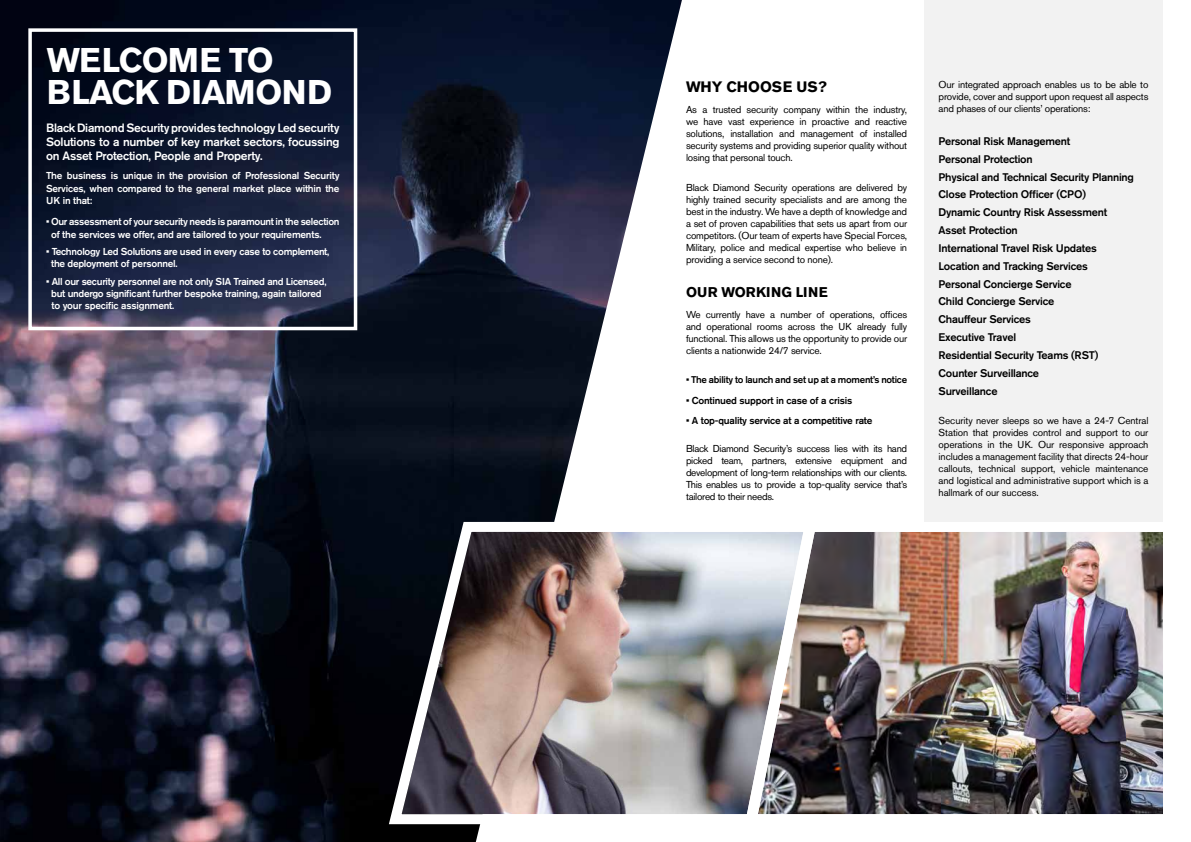
<style>
.page{position:relative;width:1191px;height:842px;background:#fff}
.page>*{position:absolute;margin:0;border:0;box-sizing:border-box;transform-origin:0 0}
.t1{font:700 34px/32px "Akzidenz Grotesk Std";letter-spacing:-.025em;color:#fff}
.t2{font:700 15px "Akzidenz Grotesk Std";letter-spacing:-.005em;color:#000}
.t3{font:700 14px "Akzidenz Grotesk Std";letter-spacing:.015em;color:#000}
.t4{font:500 12px/14.4px "Akzidenz Grotesk Std";letter-spacing:-.02em;color:#fff;text-align:justify}
.t5{font:500 11px/17.8px "Akzidenz Grotesk Std";letter-spacing:-.02em;color:#000}
.t6{font:10px/12px "Akzidenz Grotesk Std";letter-spacing:-.02em;color:#000;text-align:justify}
.t7{font:500 10px/12px "Akzidenz Grotesk Std";letter-spacing:-.02em;color:#fff}
.t8{font:500 10px "Akzidenz Grotesk Std";letter-spacing:-.02em;color:#000}
.t9{font:500 9.7px "Akzidenz Grotesk Std";letter-spacing:-.025em;color:#000}
</style>
<div class="page">
<img style="left:0;top:0;width:682px;height:842px">
<div style="left:924px;top:0;width:238px;height:598px;background:#f2f2f2"></div>
<img style="left:821px;top:517px;width:342px;height:298px">
<div style="left:28px;top:28px;width:329px;height:302px;border:4px solid #fff"></div>
<img style="left:382px;top:515px;width:439px;height:316px">
<h1 class="t1" style="left:47px;top:44px;width:286px">WELCOME TO<br>BLACK DIAMOND</h1>
<p class="t4" style="left:46px;top:120px;width:295px">Black Diamond Security provides technology Led security Solutions to a number of key market sectors, focussing on Asset Protection, People and Property.</p>
<p class="t7" style="left:46px;top:169px;width:295px;line-height:13px">The business is unique in the provision of Professional Security<br>Services, when compared to the general market place within the</p>
<p class="t7" style="left:46px;top:194px;width:48px">UK in that:</p>
<p class="t7" style="left:51px;top:215px;width:290px;line-height:12.7px;text-indent:-5px">• Our assessment of your security needs is paramount in the selection of the services we offer, and are tailored to your requirements.</p>
<p class="t7" style="left:51px;top:245px;width:279px;text-indent:-5px">• Technology Led Solutions are used in every case to complement, the deployment of personnel.</p>
<p class="t7" style="left:51px;top:275px;width:277px;text-indent:-5px">• All our security personnel are not only SIA Trained and Licensed, but undergo significant further bespoke training, again tailored to your specific assignment.</p>
<h2 class="t2" style="left:686px;top:78px;width:142px">WHY CHOOSE US?</h2>
<p class="t6" style="left:686px;top:103px;width:223px">As a trusted security company within the industry, we have vast experience in proactive and reactive solutions, installation and management of installed security systems and providing superior quality without losing that personal touch.</p>
<p class="t6" style="left:686px;top:181px;width:223px">Black Diamond Security operations are delivered by highly trained security specialists and are among the best in the industry. We have a depth of knowledge and a set of proven capabilities that sets us apart from our competitors. (Our team of experts have Special Forces, Military, police and medical expertise who believe in providing a service second to none).</p>
<h3 class="t3" style="left:686px;top:284px;width:143px">OUR WORKING LINE</h3>
<p class="t6" style="left:686px;top:308px;width:223px">We currently have a number of operations, offices and operational rooms across the UK already fully functional. This allows us the opportunity to provide our clients a nationwide 24/7 service.</p>
<p class="t9" style="left:686px;top:374px;width:223px">• The ability to launch and set up at a moment’s notice</p>
<p class="t8" style="left:686px;top:394px;width:168px">• Continued support in case of a crisis</p>
<p class="t8" style="left:686px;top:415px;width:188px">• A top-quality service at a competitive rate</p>
<p class="t6" style="left:686px;top:442px;width:223px">Black Diamond Security’s success lies with its hand picked team, partners, extensive equipment and development of long-term relationships with our clients.<br>This enables us to provide a top-quality service that’s tailored to their needs.</p>
<p class="t6" style="left:938px;top:79px;width:211px">Our integrated approach enables us to be able to provide, cover and support upon request all aspects and phases of our clients’ operations:</p>
<p class="t5" style="left:938px;top:132px;width:197px">Personal Risk Management<br>Personal Protection<br>Physical and Technical Security Planning<br>Close Protection Officer (CPO)<br>Dynamic Country Risk Assessment<br>Asset Protection<br>International Travel Risk Updates<br>Location and Tracking Services<br>Personal Concierge Service<br>Child Concierge Service<br>Chauffeur Services<br>Executive Travel<br>Residential Security Teams (RST)<br>Counter Surveillance<br>Surveillance</p>
<p class="t6" style="left:938px;top:415px;width:211px">Security never sleeps so we have a 24-7 Central Station that provides control and support to our operations in the UK. Our responsive approach includes a management facility that directs 24-hour callouts, technical support, vehicle maintenance and logistical and administrative support which is a hallmark of our success.</p>
</div>
